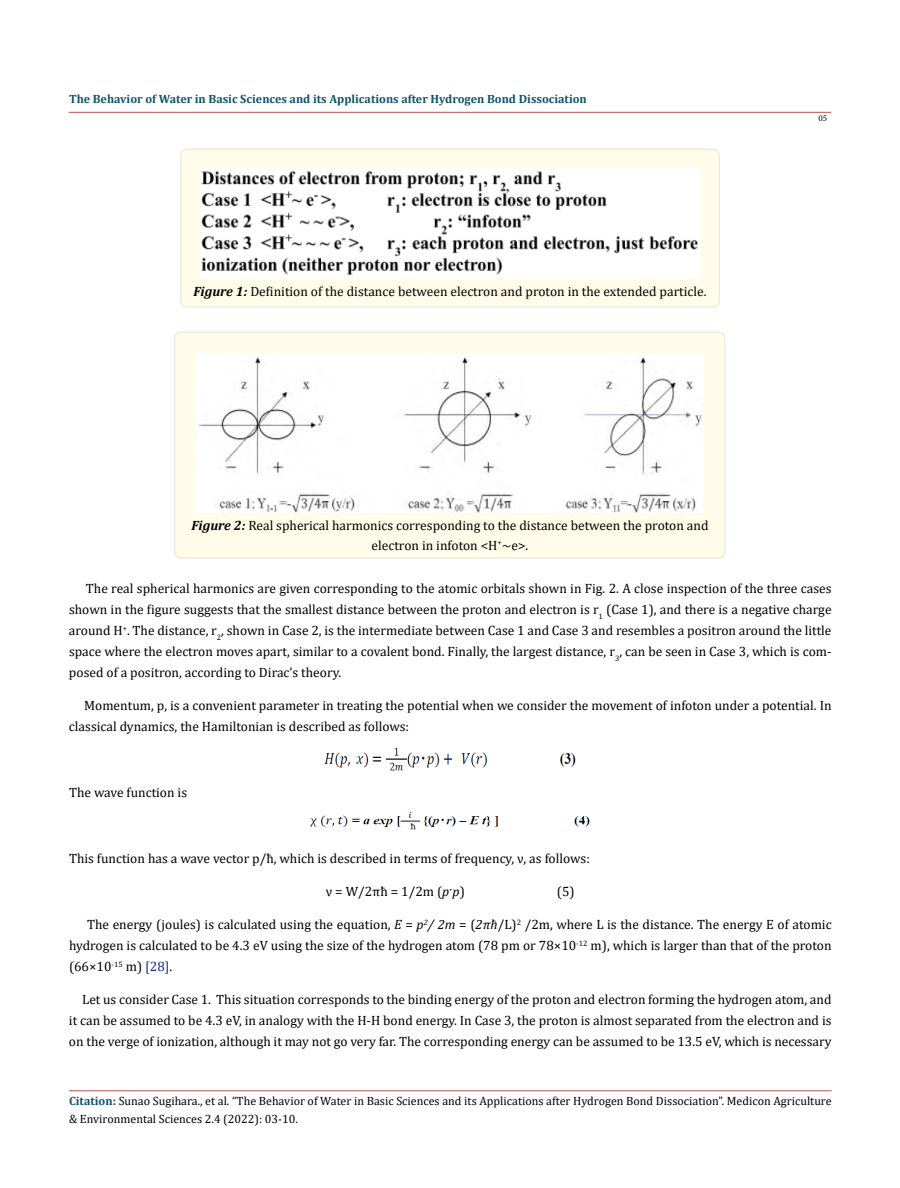
<style>
.page{position:relative;width:900px;height:1188px;background:#fff}
.page>*{position:absolute;margin:0;border:0;box-sizing:border-box;transform-origin:0 0}
.t1{font:13.5px/21px "Cambria";color:#000;text-align:justify}
.t2{font:12px/18px "Cambria";color:#000}
.t3{font:700 12px "Cambria";color:#0e536a}
.t4{font:9px "Minion Pro";color:#000}
.s1{font-weight:700;font-style:italic}
.s2{font-style:italic}
.s3{color:#152c8c}
.s4{font-weight:700;color:#0e536a}
.s5{font-weight:700;color:#173e88}
</style>
<div class="page">
<hr style="left:69px;top:1091px;width:763px;height:1px;background:#c0504d">
<hr style="left:69px;top:112px;width:762px;height:1px;background:#c0504d">
<div style="left:181px;top:149px;width:538px;height:158px;background:#fffde9;border-radius:6px"></div>
<div style="left:180px;top:149px;width:540px;height:159px;border:2px solid #eeece1;border-radius:6px"></div>
<img style="left:201px;top:169px;width:498px;height:108px">
<div style="left:175px;top:332px;width:550px;height:226px;background:#fffde9;border-radius:6px"></div>
<div style="left:174px;top:332px;width:552px;height:227px;border:2px solid #eeece1;border-radius:6px"></div>
<img style="left:197px;top:353px;width:506px;height:159px">
<img style="left:324px;top:747px;width:252px;height:24px">
<img style="left:310px;top:812px;width:280px;height:18px">
<p class="t3" style="left:69px;top:90px;width:519px">The Behavior of Water in Basic Sciences and its Applications after Hydrogen Bond Dissociation</p>
<p class="t1" style="left:193px;top:281px;width:515px"><span class="s1">Figure 1:</span> Definition of the distance between electron and proton in the extended particle.</p>
<p class="t4" style="left:818px;top:112px;width:10px">05</p>
<p class="t1" style="left:191px;top:515px;width:519px;line-height:20.2px;text-align:center"><span class="s1">Figure 2:</span> Real spherical harmonics corresponding to the distance between the proton and electron in infoton &lt;H<sup>+</sup>~e&gt;.</p>
<p class="t1" style="left:69px;top:578px;width:764px;text-indent:17px">The real spherical harmonics are given corresponding to the atomic orbitals shown in Fig. 2. A close inspection of the three cases shown in the figure suggests that the smallest distance between the proton and electron is r<sub>1</sub> (Case 1), and there is a negative charge around H<sup>+</sup>. The distance, r<sub>2</sub>, shown in Case 2, is the intermediate between Case 1 and Case 3 and resembles a positron around the little space where the electron moves apart, similar to a covalent bond. Finally, the largest distance, r<sub>3</sub>, can be seen in Case 3, which is com&shy;posed of a positron, according to Dirac’s theory.</p>
<p class="t1" style="left:69px;top:695px;width:764px;text-indent:15px">Momentum, p, is a convenient parameter in treating the potential when we consider the movement of infoton under a potential. In classical dynamics, the Hamiltonian is described as follows:</p>
<p class="t1" style="left:69px;top:782px;width:120px">The wave function is</p>
<p class="t1" style="left:69px;top:848px;width:522px">This function has a wave vector p/ħ, which is described in terms of frequency, ν, as follows:</p>
<p class="t1" style="left:326px;top:881px;width:141px">ν = W/2πħ = 1/2m (<span class="s2">p</span>·<span class="s2">p</span>)</p>
<p class="t1" style="left:557px;top:881px;width:19px">(5)</p>
<p class="t1" style="left:69px;top:914px;width:764px;text-indent:18px">The energy (joules) is calculated using the equation, <span class="s2">E</span> = <span class="s2">p</span><sup>2</sup><span class="s2">/ 2m</span> = (<span class="s2">2πħ</span>/L)<sup>2</sup> /2m, where L is the distance. The energy E of atomic hydrogen is calculated to be 4.3 eV using the size of the hydrogen atom (78 pm or 78×10<sup>-12</sup> m), which is larger than that of the proton (66×10<sup>-15</sup> m) <span class="s3">[28]</span>.</p>
<p class="t1" style="left:69px;top:989px;width:764px;text-indent:13px">Let us consider Case 1. This situation corresponds to the binding energy of the proton and electron forming the hydrogen atom, and it can be assumed to be 4.3 eV, in analogy with the H-H bond energy. In Case 3, the proton is almost separated from the electron and is on the verge of ionization, although it may not go very far. The corresponding energy can be assumed to be 13.5 eV, which is necessary</p>
<p class="t2" style="left:69px;top:1092px;width:764px"><span class="s4">Citation</span><span class="s5">:</span> Sunao Sugihara., et al. “The Behavior of Water in Basic Sciences and its Applications after Hydrogen Bond Dissociation”. Medicon Agriculture &amp; Environmental Sciences 2.4 (2022): 03-10.</p>
</div>
